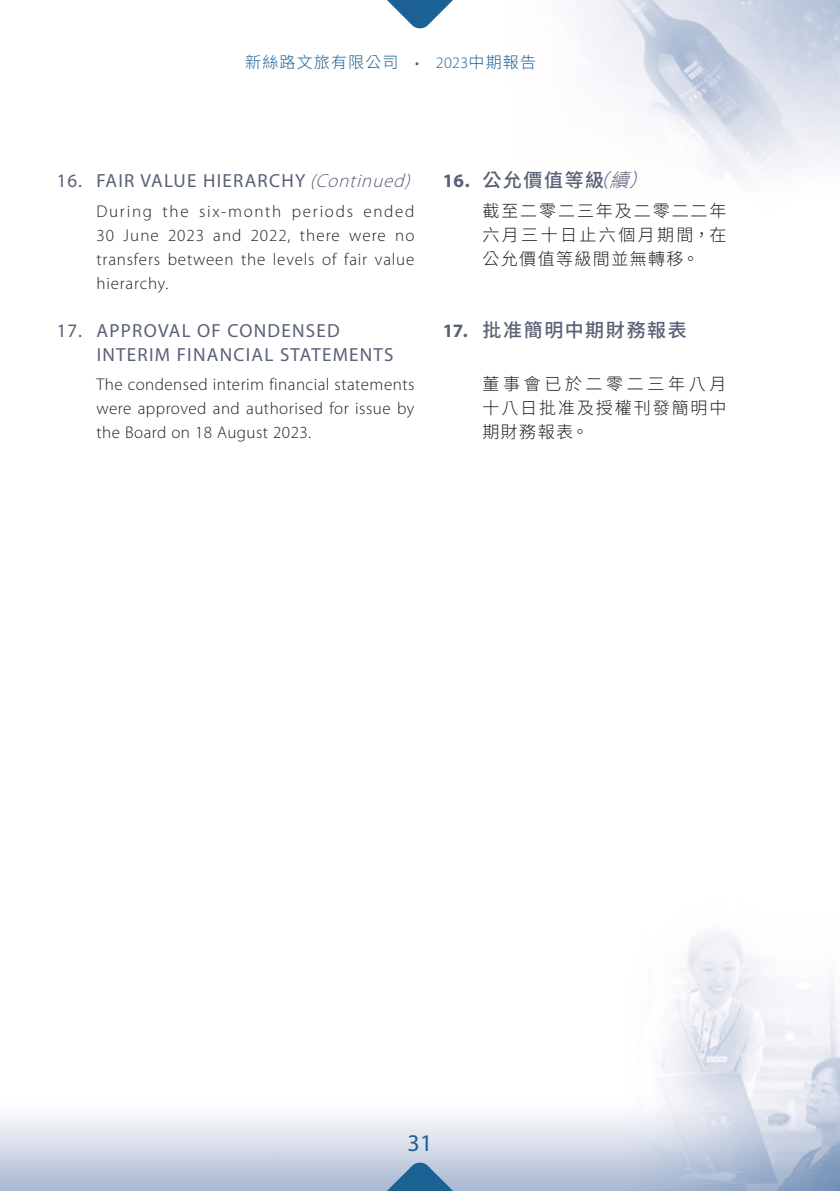
<style>
.page{position:relative;width:840px;height:1191px;background:#fff}
.page>*{position:absolute;margin:0;border:0;box-sizing:border-box;transform-origin:0 0}
.t1{font:24px "Myriad Pro";color:#1b6194}
.Heading_1{font:19px/24px "Myriad Pro";letter-spacing:.065em;color:#596176}
.C_Heading_1{font:500 19px "Source Han Sans TC";letter-spacing:.08em;color:#596176}
.Body_Text{font:300 17px/24px "Myriad Pro";letter-spacing:.035em;color:#231f20;text-align:justify}
.C_Body_Text{font:300 17px/24px "Source Han Sans TC";letter-spacing:.11em;color:#231f20;text-align:justify}
.t2{font:300 16px "Source Han Sans TC";letter-spacing:.07em;color:#1b6194}
.s1{font-family:"Myriad Pro"}
.s2{font-weight:300;font-style:italic}
.s3{font-family:"Myriad Pro";font-weight:700}
</style>
<div class="page">
<img style="left:0;top:0;width:839px;height:1191px">
<svg style="left:364px;top:1161px;width:111px;height:30px;background:#86a5c3"></svg>
<svg style="left:364px;top:0;width:111px;height:29px"></svg>
<p class="t2" style="left:245px;top:53px;width:292px">新絲路文旅有限公司　<span class="s1">• 2023</span>中期報告</p>
<p class="Heading_1" style="left:57px;top:168px;width:360px">16. FAIR VALUE HIERARCHY <span class="s2">(Continued)</span></p>
<p class="Body_Text" style="left:96px;top:199px;width:319px">During the six-month periods ended 30 June 2023 and 2022, there were no transfers between the levels of fair value hierarchy.</p>
<p class="Heading_1" style="left:97px;top:318px;width:298px;text-indent:-40px">17. APPROVAL OF CONDENSED<br>INTERIM FINANCIAL STATEMENTS</p>
<p class="Body_Text" style="left:96px;top:372px;width:319px">The condensed interim financial statements were approved and authorised for issue by the Board on 18 August 2023.</p>
<p class="C_Heading_1" style="left:442px;top:169px;width:221px"><span class="s3">16.</span> 公允價值等級<span class="s2">（續）</span></p>
<p class="C_Body_Text" style="left:482px;top:199px;width:245px">截至二零二三年及二零二二年六月三十日止六個月期間，在公允價值等級間並無轉移。</p>
<p class="C_Heading_1" style="left:442px;top:319px;width:245px"><span class="s3">17.</span> 批准簡明中期財務報表</p>
<p class="C_Body_Text" style="left:482px;top:372px;width:245px">董事會已於二零二三年八月十八日批准及授權刊發簡明中期財務報表。</p>
<h1 class="t1" style="left:407px;top:1128px;width:27px">31</h1>
</div>
